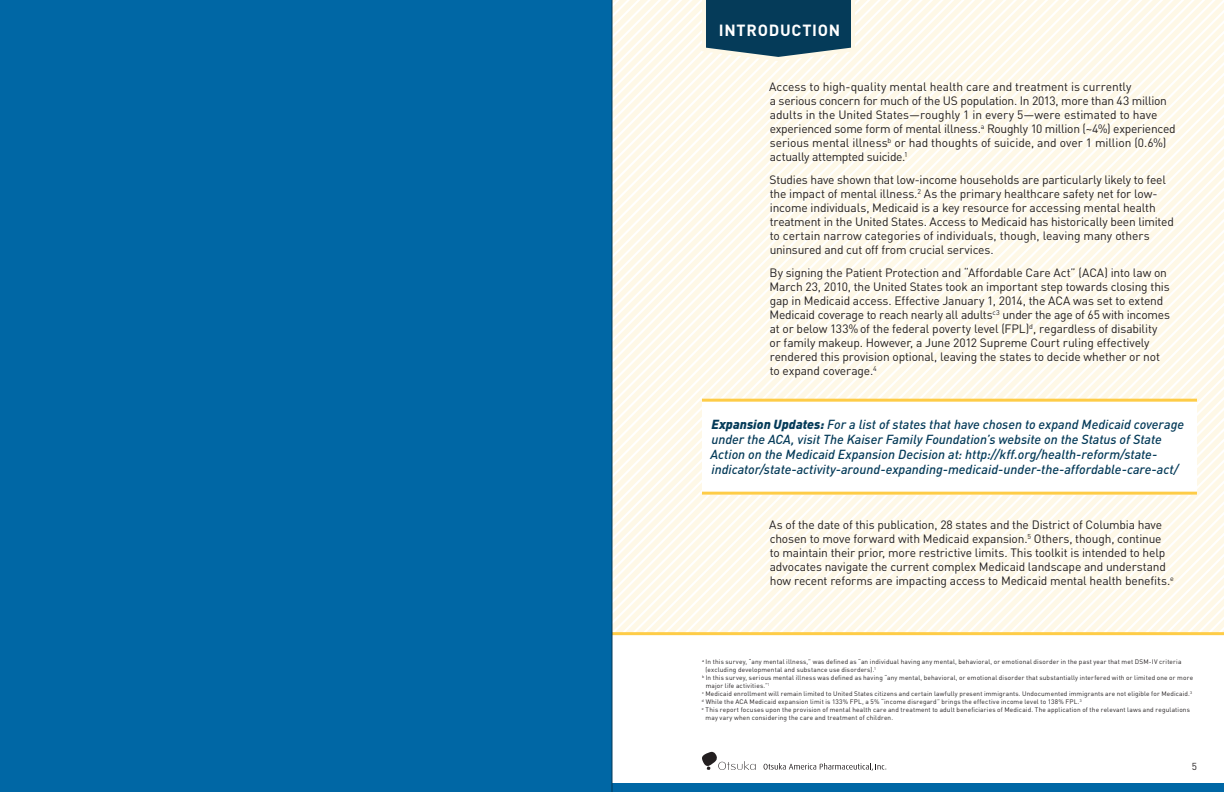
<style>
.page{position:relative;width:1224px;height:792px;background:#fff}
.page>*{position:absolute;margin:0;border:0;box-sizing:border-box;transform-origin:0 0}
.SECTION_START_-_Eyeb{font:700 16px "DIN";letter-spacing:.045em;color:#fff}
.Call_out{font:italic 500 13px/15px "DIN";color:#053b59}
.SECTION_-_Intro{font:12px/14px "DIN";letter-spacing:-.015em;color:#231f20}
.page_number{font:10px "DIN";color:#231f20}
.footnote{font:6.5px/8px "DIN";letter-spacing:.025em;color:#231f20}
.s1{font-weight:900}
</style>
<div class="page">
<div style="left:0;top:0;width:612px;height:792px;background:#0067a5"></div>
<svg style="left:613px;top:99px;width:611px;height:11px"></svg>
<svg style="left:613px;top:120px;width:611px;height:11px"></svg>
<svg style="left:613px;top:141px;width:611px;height:10px"></svg>
<svg style="left:613px;top:151px;width:611px;height:11px"></svg>
<svg style="left:613px;top:162px;width:611px;height:10px"></svg>
<svg style="left:613px;top:172px;width:611px;height:11px"></svg>
<svg style="left:613px;top:183px;width:611px;height:10px"></svg>
<svg style="left:613px;top:193px;width:611px;height:11px"></svg>
<svg style="left:613px;top:204px;width:611px;height:10px"></svg>
<svg style="left:613px;top:214px;width:611px;height:11px"></svg>
<svg style="left:613px;top:225px;width:611px;height:10px"></svg>
<svg style="left:613px;top:235px;width:611px;height:11px"></svg>
<svg style="left:613px;top:246px;width:611px;height:10px"></svg>
<svg style="left:613px;top:256px;width:611px;height:11px"></svg>
<svg style="left:613px;top:267px;width:611px;height:10px"></svg>
<svg style="left:613px;top:277px;width:611px;height:10px"></svg>
<svg style="left:613px;top:287px;width:611px;height:11px"></svg>
<svg style="left:613px;top:298px;width:611px;height:10px"></svg>
<svg style="left:613px;top:308px;width:611px;height:11px"></svg>
<svg style="left:613px;top:319px;width:611px;height:10px"></svg>
<svg style="left:613px;top:329px;width:611px;height:11px"></svg>
<svg style="left:613px;top:340px;width:611px;height:10px"></svg>
<svg style="left:613px;top:350px;width:611px;height:11px"></svg>
<svg style="left:613px;top:361px;width:611px;height:10px"></svg>
<svg style="left:613px;top:371px;width:611px;height:11px"></svg>
<svg style="left:613px;top:382px;width:611px;height:10px"></svg>
<svg style="left:613px;top:392px;width:611px;height:11px"></svg>
<svg style="left:613px;top:486px;width:611px;height:11px"></svg>
<svg style="left:613px;top:497px;width:611px;height:10px"></svg>
<svg style="left:613px;top:507px;width:611px;height:11px"></svg>
<svg style="left:613px;top:518px;width:611px;height:10px"></svg>
<svg style="left:613px;top:528px;width:611px;height:10px"></svg>
<svg style="left:613px;top:538px;width:611px;height:11px"></svg>
<svg style="left:613px;top:549px;width:611px;height:10px"></svg>
<svg style="left:613px;top:559px;width:611px;height:11px"></svg>
<svg style="left:613px;top:570px;width:611px;height:62px"></svg>
<hr style="left:612px;top:632px;width:612px;height:3px;background:#fecc47">
<div style="left:0;top:783px;width:1224px;height:9px;background:#0067a5"></div>
<hr style="left:612px;top:0;width:1px;height:792px;background:#053b59">
<div style="left:702px;top:400px;width:495px;height:95px;background:#fff"></div>
<hr style="left:702px;top:399px;width:495px;height:3px;background:#fecc47">
<hr style="left:702px;top:492px;width:495px;height:3px;background:#fecc47">
<svg style="left:700px;top:0;width:157px;height:63px;background:#3f677a"></svg>
<svg style="left:702px;top:752px;width:54px;height:18px"></svg>
<svg style="left:764px;top:763px;width:122px;height:8px"></svg>
<p class="SECTION_START_-_Eyeb" style="left:719px;top:20px;width:123px">INTRODUCTION</p>
<p class="SECTION_-_Intro" style="left:769px;top:79px;width:408px">Access to high-quality mental health care and treatment is currently<br>a serious concern for much of the US population. In 2013, more than 43 million adults in the United States—roughly 1 in every 5—were estimated to have experienced some form of mental illness. <sup>a</sup> Roughly 10 million (~4%) experienced serious mental illness<sup>b</sup> or had thoughts of suicide, and over 1 million (0.6%) actually attempted suicide.<sup>1</sup></p>
<p class="SECTION_-_Intro" style="left:770px;top:172px;width:406px">Studies have shown that low-income households are particularly likely to feel the impact of mental illness. <sup>2</sup> As the primary healthcare safety net for low&shy;income individuals, Medicaid is a key resource for accessing mental health treatment in the United States. Access to Medicaid has historically been limited to certain narrow categories of individuals, though, leaving many others uninsured and cut off from crucial services.</p>
<p class="SECTION_-_Intro" style="left:770px;top:265px;width:402px">By signing the Patient Protection and “Affordable Care Act” (ACA) into law on March 23, 2010, the United States took an important step towards closing this gap in Medicaid access. Effective January 1, 2014, the ACA was set to extend Medicaid coverage to reach nearly all adults<sup>c3</sup> under the age of 65 with incomes at or below 133%of the federal poverty level (FPL)<sup>d</sup>, regardless of disability or family makeup. However, a June 2012 Supreme Court ruling effectively rendered this provision optional, leaving the states to decide whether or not to expand coverage. <sup>4</sup></p>
<p class="Call_out" style="left:711px;top:416px;width:475px"><span class="s1">Expansion Updates:</span> For a list of states that have chosen to expand Medicaid coverage under the ACA, visit The Kaiser Family Foundation’s website on the Status of State Action on the Medicaid Expansion Decision at: http://kff.org/health-reform/state&shy;indicator/state-activity-around-expanding-medicaid-under-the-affordable-care-act/</p>
<p class="SECTION_-_Intro" style="left:769px;top:518px;width:406px">As of the date of this publication, 28 states and the District of Columbia have chosen to move forward with Medicaid expansion. <sup>5</sup> Others, though, continue to maintain their prior, more restrictive limits. This toolkit is intended to help advocates navigate the current complex Medicaid landscape and understand how recent reforms are impacting access to Medicaid mental health benefits. <sup>e</sup></p>
<p class="footnote" style="left:706px;top:658px;width:477px;text-indent:-4px"><sup>a</sup> In this survey, “any mental illness,” was defined as “an individual having any mental, behavioral, or emotional disorder in the past year that met DSM-IV criteria (excluding developmental and substance use disorders).<sup>1</sup></p>
<p class="footnote" style="left:706px;top:674px;width:489px;text-indent:-4px"><sup>b</sup> In this survey, serious mental illness was defined as having “any mental, behavioral, or emotional disorder that substantially interfered with or limited one or more major life activities.”<sup>1</sup></p>
<p class="footnote" style="left:702px;top:690px;width:492px"><sup>c</sup> Medicaid enrollment will remain limited to United States citizens and certain lawfully present immigrants. Undocumented immigrants are not eligible for Medicaid. <sup>3</sup></p>
<p class="footnote" style="left:702px;top:698px;width:381px"><sup>d</sup> While the ACA Medicaid expansion limit is 133% FPL, a 5% “income disregard” brings the effective income level to 138% FPL. <sup>3</sup></p>
<p class="footnote" style="left:706px;top:706px;width:486px;text-indent:-4px"><sup>e</sup> This report focuses upon the provision of mental health care and treatment to adult beneficiaries of Medicaid. The application of the relevant laws and regulations may vary when considering the care and treatment of children.</p>
<p class="page_number" style="left:1192px;top:760px;width:7px">5</p>
</div>
